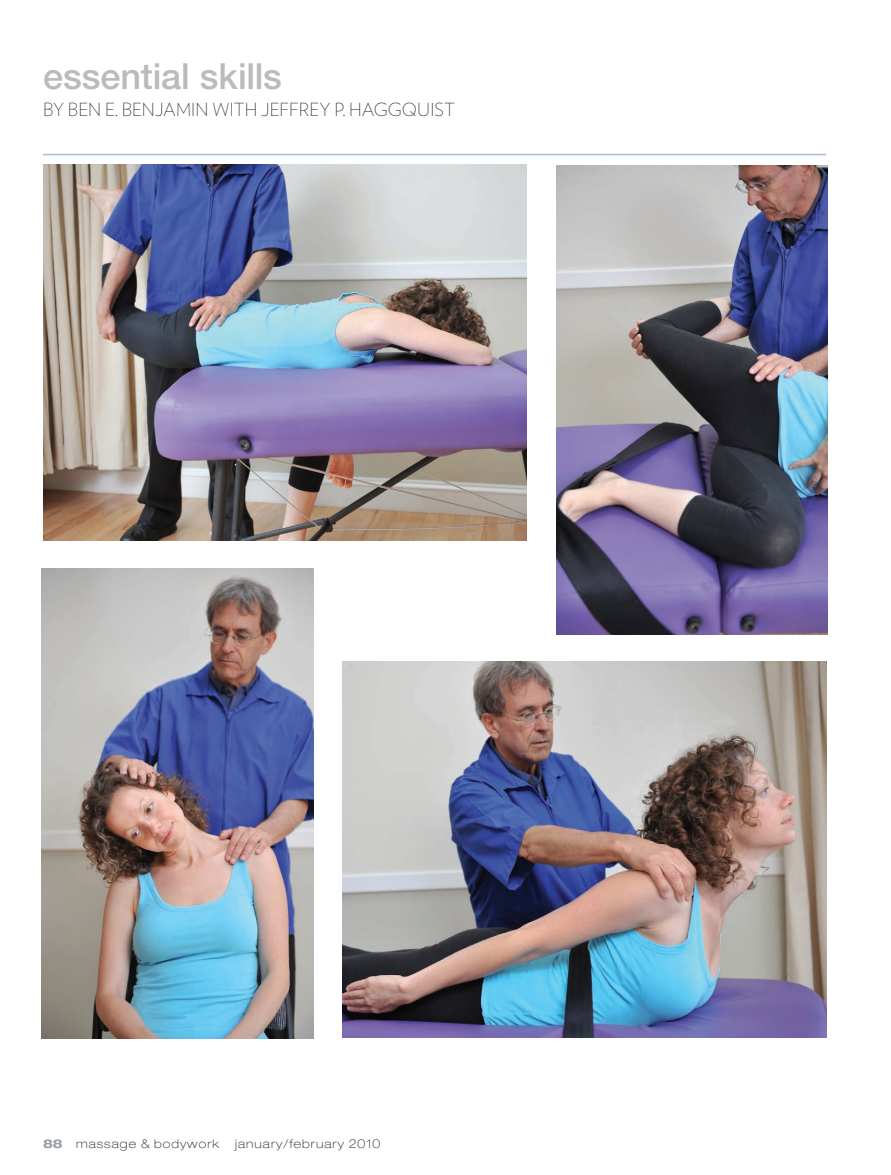
<style>
.page{position:relative;width:891px;height:1175px;background:#fff}
.page>*{position:absolute;margin:0;border:0;box-sizing:border-box;transform-origin:0 0}
.t1{font:500 36px "Helvetica Neue";color:#bbbbbc}
.t2{font:200 18px "Verlag";color:#231f20}
.t3{font:100 expanded 12px "Helvetica Neue";letter-spacing:.085em;color:#231f20}
.s1{font-weight:700;color:#979ea2}
</style>
<div class="page">
<hr style="left:43px;top:154px;width:783px;height:1px;background:#a1bcd3">
<img style="left:43px;top:164px;width:483px;height:376px">
<img style="left:343px;top:662px;width:483px;height:375px">
<img style="left:556px;top:165px;width:272px;height:469px">
<img style="left:41px;top:569px;width:272px;height:469px">
<h1 class="t1" style="left:43px;top:55px;width:240px">essential skills</h1>
<h2 class="t2" style="left:43px;top:96px;width:413px">BY BEN E. BENJAMIN WITH JEFFREY P. HAGGQUIST</h2>
<p class="t3" style="left:43px;top:1137px;width:178px"><span class="s1">88</span> massage &amp; bodywork</p>
<p class="t3" style="left:235px;top:1137px;width:147px">january/february 2010</p>
</div>
